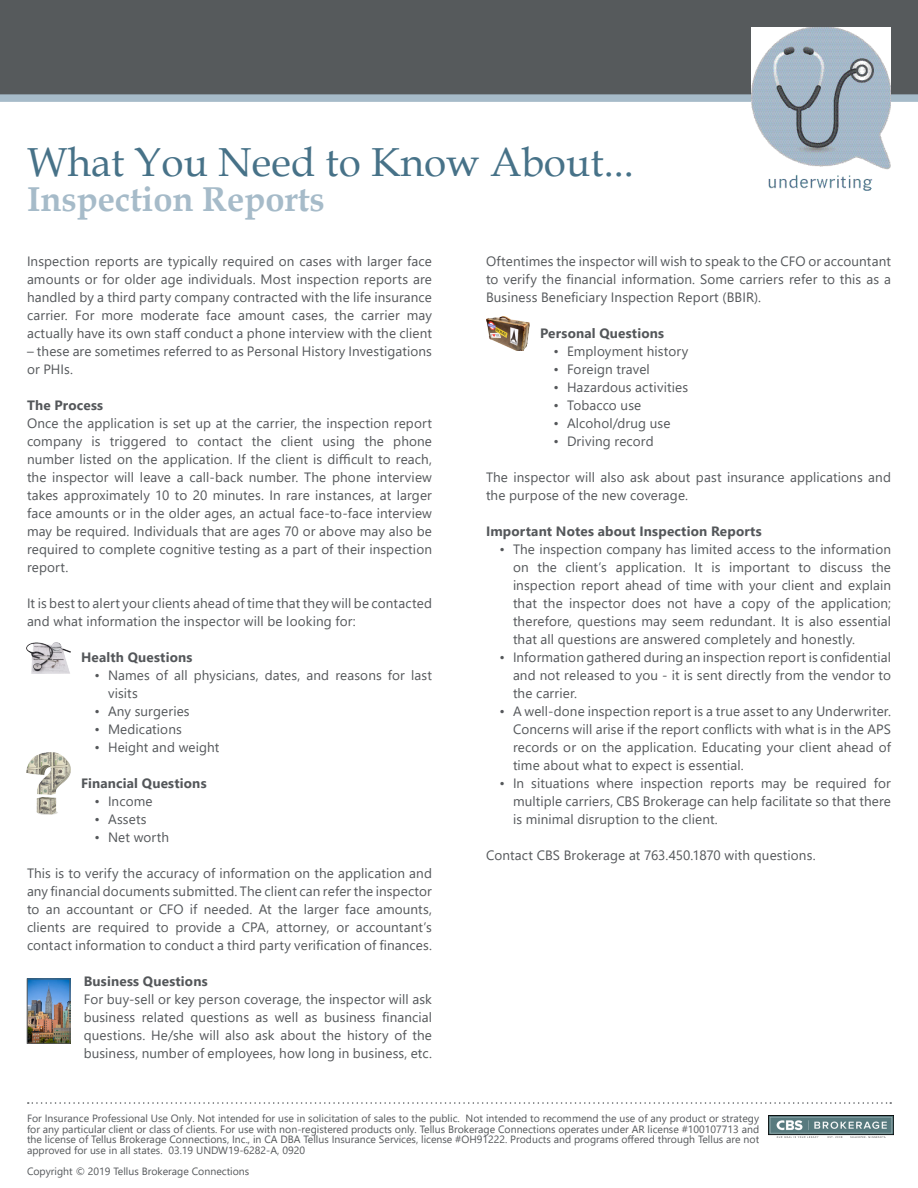
<style>
.page{position:relative;width:918px;height:1188px;background:#fff}
.page>*{position:absolute;margin:0;border:0;box-sizing:border-box;transform-origin:0 0}
.t1{font:40.5px "Book Antiqua";color:#477288}
.t2{font:700 34.5px "Book Antiqua";color:#a6bbc9}
.t3{font:13.5px/18px "Segoe UI";letter-spacing:.01em;color:#54575a;text-align:justify}
.t4{font:700 13.5px "Segoe UI";letter-spacing:.015em;color:#54575a}
.t5{font:10.5px/10.5px "Segoe UI";color:#54575a;text-align:justify}
</style>
<div class="page">
<div style="left:0;top:0;width:918px;height:98px;background:#565a5c"></div>
<div style="left:0;top:94px;width:918px;height:8px;background:#a6bbc9"></div>
<img style="left:752px;top:27px;width:139px;height:164px">
<svg style="left:28px;top:1102px;width:863px;height:2px"></svg>
<img style="left:769px;top:1116px;width:125px;height:22px">
<img style="left:29px;top:981px;width:39px;height:61px">
<div style="left:27px;top:979px;width:43px;height:65px;border:1px solid #54575a"></div>
<img style="left:27px;top:752px;width:43px;height:63px">
<img style="left:486px;top:317px;width:43px;height:34px">
<img style="left:27px;top:643px;width:43px;height:31px">
<p class="t1" style="left:27px;top:134px;width:609px">What You Need to Know About...</p>
<p class="t2" style="left:27px;top:176px;width:299px">Inspection Reports</p>
<p class="t3" style="left:27px;top:251px;width:407px">Inspection reports are typically required on cases with larger face amounts or for older age individuals. Most inspection reports are handled by a third party company contracted with the life insurance carrier. For more moderate face amount cases, the carrier may actually have its own staff conduct a phone interview with the client</p>
<p class="t3" style="left:27px;top:341px;width:406px">– these are sometimes referred to as Personal History Investigations or PHIs.</p>
<p class="t4" style="left:27px;top:392px;width:78px">The Process</p>
<p class="t3" style="left:27px;top:413px;width:407px">Once the application is set up at the carrier, the inspection report company is triggered to contact the client using the phone number listed on the application. If the client is difficult to reach, the inspector will leave a call-back number. The phone interview takes approximately 10 to 20 minutes. In rare instances, at larger face amounts or in the older ages, an actual face-to-face interview may be required. Individuals that are ages 70 or above may also be required to complete cognitive testing as a part of their inspection report.</p>
<p class="t3" style="left:27px;top:593px;width:407px">It is best to alert your clients ahead of time that they will be contacted and what information the inspector will be looking for:</p>
<p class="t4" style="left:81px;top:644px;width:113px">Health Questions</p>
<p class="t3" style="left:108px;top:665px;width:325px;text-indent:-14px">• Names of all physicians, dates, and reasons for last visits</p>
<p class="t3" style="left:94px;top:701px;width:97px">• Any surgeries</p>
<p class="t3" style="left:94px;top:719px;width:89px">• Medications</p>
<p class="t3" style="left:94px;top:737px;width:126px">• Height and weight</p>
<p class="t4" style="left:81px;top:770px;width:127px">Financial Questions</p>
<p class="t3" style="left:94px;top:791px;width:60px">• Income</p>
<p class="t3" style="left:94px;top:809px;width:54px">• Assets</p>
<p class="t3" style="left:94px;top:827px;width:76px">• Net worth</p>
<p class="t3" style="left:27px;top:863px;width:407px">This is to verify the accuracy of information on the application and any financial documents submitted. The client can refer the inspector to an accountant or CFO if needed. At the larger face amounts, clients are required to provide a CPA, attorney, or accountant’s contact information to conduct a third party verification of finances.</p>
<p class="t4" style="left:84px;top:968px;width:126px">Business Questions</p>
<p class="t3" style="left:84px;top:989px;width:350px">For buy-sell or key person coverage, the inspector will ask business related questions as well as business financial questions. He/she will also ask about the history of the business, number of employees, how long in business, etc.</p>
<p class="t3" style="left:486px;top:251px;width:407px">Oftentimes the inspector will wish to speak to the CFO or accountant to verify the financial information. Some carriers refer to this as a Business Beneficiary Inspection Report (BBIR).</p>
<p class="t4" style="left:540px;top:320px;width:126px">Personal Questions</p>
<p class="t3" style="left:554px;top:341px;width:136px">• Employment history</p>
<p class="t3" style="left:554px;top:359px;width:98px">• Foreign travel</p>
<p class="t3" style="left:554px;top:377px;width:136px">• Hazardous activities</p>
<p class="t3" style="left:554px;top:395px;width:89px">• Tobacco use</p>
<p class="t3" style="left:554px;top:413px;width:119px">• Alcohol/drug use</p>
<p class="t3" style="left:554px;top:431px;width:102px">• Driving record</p>
<p class="t3" style="left:486px;top:467px;width:406px">The inspector will also ask about past insurance applications and the purpose of the new coverage.</p>
<p class="t4" style="left:486px;top:518px;width:277px">Important Notes about Inspection Reports</p>
<p class="t3" style="left:513px;top:539px;width:380px;text-indent:-14px">• The inspection company has limited access to the information on the client’s application. It is important to discuss the inspection report ahead of time with your client and explain that the inspector does not have a copy of the application; therefore, questions may seem redundant. It is also essential that all questions are answered completely and honestly.</p>
<p class="t3" style="left:513px;top:647px;width:380px;text-indent:-14px">• Information gathered during an inspection report is confidential and not released to you - it is sent directly from the vendor to the carrier.</p>
<p class="t3" style="left:513px;top:701px;width:380px;text-indent:-14px">• A well-done inspection report is a true asset to any Underwriter.<br>Concerns will arise if the report conflicts with what is in the APS records or on the application. Educating your client ahead of time about what to expect is essential.</p>
<p class="t3" style="left:513px;top:773px;width:380px;text-indent:-14px">• In situations where inspection reports may be required for multiple carriers, CBS Brokerage can help facilitate so that there is minimal disruption to the client.</p>
<p class="t3" style="left:486px;top:845px;width:331px">Contact CBS Brokerage at 763.450.1870 with questions.</p>
<p class="t5" style="left:27px;top:1112px;width:734px">For Insurance Professional Use Only. Not intended for use in solicitation of sales to the public. Not intended to recommend the use of any product or strategy for any particular client or class of clients. For use with non-registered products only. Tellus Brokerage Connections operates under AR license #100107713 and the license of Tellus Brokerage Connections, Inc., in CA DBA Tellus Insurance Services, license #OH91222. Products and programs offered through Tellus are not approved for use in all states. 03.19 UNDW19-6282-A, 0920</p>
<p class="t5" style="left:27px;top:1165px;width:224px">Copyright © 2019 Tellus Brokerage Connections</p>
</div>
